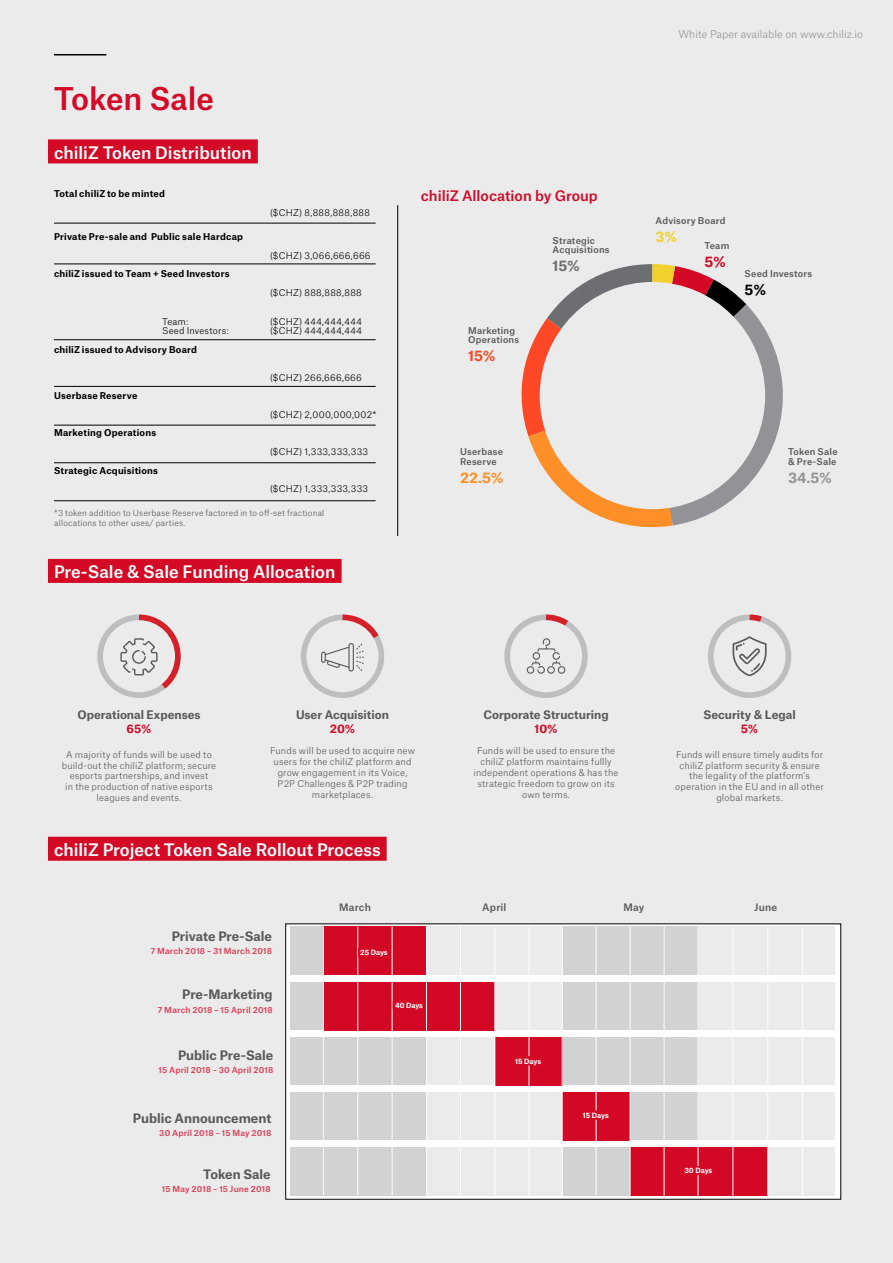
<style>
.page{position:relative;width:893px;height:1263px;background:#ebebeb}
.page>*{position:absolute;margin:0;border:0;box-sizing:border-box;transform-origin:0 0}
.t1{font:500 30px "Atlas Grotesk";color:#d30926}
.t2{font:500 16.5px "Atlas Grotesk";color:#fff}
.t3{font:500 13.95px "Atlas Grotesk";color:#d30926}
.t4{font:700 13.95px "Atlas Grotesk";color:#919396}
.t5{font:700 13.95px "Atlas Grotesk";color:#ff8f26}
.t6{font:700 13.95px "Atlas Grotesk";color:#ff4826}
.t7{font:700 13.95px "Atlas Grotesk";color:#6d6e71}
.t8{font:700 13.95px "Atlas Grotesk";color:#f2d12e}
.t9{font:700 13.95px "Atlas Grotesk";color:#d30926}
.t10{font:700 13.95px "Atlas Grotesk";color:#000}
.t11{font:700 12.45px "Atlas Grotesk";color:#58595b}
.t12{font:700 11.25px "Atlas Grotesk";color:#58595b}
.t13{font:700 11.25px "Atlas Grotesk";color:#d30926}
.t14{font:300 10.35px "Atlas Grotesk";color:#939598}
.t15{font:500 9.9px "Atlas Grotesk";letter-spacing:.02em;color:#58595b}
.t16{font:300 9px/10.8px "Atlas Grotesk";letter-spacing:.02em;color:#58595b;text-align:center}
.t17{font:700 9px "Atlas Grotesk";letter-spacing:.025em;color:#000}
.t18{font:300 9px "Atlas Grotesk";letter-spacing:.035em;color:#000}
.t19{font:500 9px/9.3px "Atlas Grotesk";letter-spacing:.02em;color:#58595b}
.t20{font:300 9px "Atlas Grotesk";letter-spacing:.055em;color:#000}
.t21{font:500 8.1px "Atlas Grotesk";letter-spacing:.025em;color:#dc3a51}
.t22{font:300 8.1px/10.5px "Atlas Grotesk";letter-spacing:.02em;color:#58595b}
.t23{font:700 7.05px "Atlas Grotesk";letter-spacing:-.01em;color:#fff}
</style>
<div class="page">
<hr style="left:54px;top:54px;width:52px;height:2px;background:#000">
<svg style="left:708px;top:614px;width:84px;height:84px"></svg>
<svg style="left:97px;top:614px;width:84px;height:84px"></svg>
<svg style="left:504px;top:614px;width:84px;height:84px"></svg>
<svg style="left:301px;top:614px;width:84px;height:84px"></svg>
<hr style="left:397px;top:205px;width:1px;height:331px;background:#000">
<hr style="left:54px;top:223px;width:322px;height:1px;background:#000">
<hr style="left:54px;top:339px;width:322px;height:1px;background:#000">
<hr style="left:54px;top:264px;width:322px;height:1px;background:#000">
<hr style="left:54px;top:386px;width:322px;height:1px;background:#000">
<hr style="left:54px;top:425px;width:322px;height:1px;background:#000">
<hr style="left:54px;top:462px;width:322px;height:1px;background:#000">
<hr style="left:54px;top:500px;width:322px;height:1px;background:#000">
<svg style="left:521px;top:264px;width:262px;height:264px"></svg>
<div style="left:540px;top:282px;width:225px;height:227px;background:#ebebeb;border-radius:50%"></div>
<div style="left:48px;top:559px;width:294px;height:24px;background:#d30926"></div>
<div style="left:48px;top:837px;width:339px;height:24px;background:#d30926"></div>
<div style="left:48px;top:139px;width:210px;height:24px;background:#d30926"></div>
<div style="left:562px;top:926px;width:136px;height:270px;background:#d1d2d4"></div>
<div style="left:290px;top:926px;width:136px;height:270px;background:#d1d2d4"></div>
<div style="left:290px;top:975px;width:547px;height:7px;background:#fff"></div>
<div style="left:290px;top:1030px;width:547px;height:7px;background:#fff"></div>
<div style="left:290px;top:1085px;width:547px;height:7px;background:#fff"></div>
<div style="left:290px;top:1140px;width:547px;height:7px;background:#fff"></div>
<div style="left:323px;top:926px;width:103px;height:49px;background:#d20825"></div>
<div style="left:324px;top:982px;width:171px;height:49px;background:#d20825"></div>
<div style="left:495px;top:1037px;width:67px;height:48px;background:#d20825"></div>
<div style="left:562px;top:1092px;width:68px;height:48px;background:#d20825"></div>
<div style="left:630px;top:1147px;width:138px;height:48px;background:#d20825"></div>
<hr style="left:323px;top:926px;width:1px;height:270px;background:#fff">
<hr style="left:596px;top:926px;width:1px;height:270px;background:#fff">
<hr style="left:392px;top:926px;width:1px;height:270px;background:#fff">
<hr style="left:664px;top:926px;width:1px;height:270px;background:#fff">
<hr style="left:460px;top:926px;width:1px;height:270px;background:#fff">
<hr style="left:733px;top:926px;width:1px;height:270px;background:#fff">
<hr style="left:529px;top:926px;width:1px;height:270px;background:#fff">
<hr style="left:802px;top:926px;width:1px;height:270px;background:#fff">
<hr style="left:357px;top:926px;width:1px;height:270px;background:#fff">
<hr style="left:630px;top:926px;width:1px;height:270px;background:#fff">
<hr style="left:426px;top:926px;width:1px;height:270px;background:#fff">
<hr style="left:698px;top:926px;width:1px;height:270px;background:#fff">
<hr style="left:495px;top:926px;width:1px;height:270px;background:#fff">
<hr style="left:767px;top:926px;width:1px;height:270px;background:#fff">
<hr style="left:562px;top:926px;width:1px;height:270px;background:#fff">
<hr style="left:837px;top:926px;width:1px;height:270px;background:#fff">
<div style="left:682px;top:1166px;width:33px;height:9px;background:#d30926"></div>
<div style="left:513px;top:1056px;width:31px;height:9px;background:#d30926"></div>
<div style="left:581px;top:1110px;width:30px;height:10px;background:#d30926"></div>
<h1 class="t1" style="left:54px;top:74px;width:161px">Token Sale</h1>
<h2 class="t2" style="left:54px;top:139px;width:199px">chiliZ Token Distribution</h2>
<p class="t17" style="left:54px;top:186px;width:113px">Total chiliZ to be minted</p>
<p class="t17" style="left:54px;top:229px;width:191px">Private Pre-sale and Public sale Hardcap</p>
<p class="t17" style="left:54px;top:266px;width:177px">chiliZ issued to Team + Seed Investors</p>
<p class="t18" style="left:270px;top:205px;width:101px">($CHZ) 8,888,888,888</p>
<p class="t18" style="left:270px;top:248px;width:102px">($CHZ) 3,066,666,666</p>
<p class="t18" style="left:270px;top:285px;width:93px">($CHZ) 888,888,888</p>
<p class="t18" style="left:162px;top:314px;width:28px">Team:</p>
<p class="t20" style="left:270px;top:314px;width:93px">($CHZ) 444,444,444</p>
<p class="t18" style="left:162px;top:324px;width:68px">Seed Investors:</p>
<p class="t20" style="left:270px;top:324px;width:93px">($CHZ) 444,444,444</p>
<p class="t17" style="left:54px;top:342px;width:145px">chiliZ issued to Advisory Board</p>
<p class="t18" style="left:270px;top:370px;width:93px">($CHZ) 266,666,666</p>
<p class="t17" style="left:54px;top:388px;width:85px">Userbase Reserve</p>
<p class="t18" style="left:270px;top:407px;width:108px">($CHZ) 2,000,000,002*</p>
<p class="t17" style="left:54px;top:426px;width:104px">Marketing Operations</p>
<p class="t18" style="left:270px;top:444px;width:100px">($CHZ) 1,333,333,333</p>
<p class="t17" style="left:54px;top:463px;width:106px">Strategic Acquisitions</p>
<p class="t18" style="left:270px;top:482px;width:100px">($CHZ) 1,333,333,333</p>
<p class="t22" style="left:54px;top:506px;width:272px">*3 token addition to Userbase Reserve factored in to off-set fractional allocations to other uses/ parties.</p>
<h2 class="t2" style="left:54px;top:558px;width:283px">Pre-Sale &amp; Sale Funding Allocation</h2>
<h3 class="t3" style="left:421px;top:184px;width:178px">chiliZ Allocation by Group</h3>
<p class="t19" style="left:468px;top:325px;width:52px">Marketing<br>Operations</p>
<h3 class="t6" style="left:468px;top:344px;width:29px">15%</h3>
<p class="t19" style="left:553px;top:235px;width:59px">Strategic<br>Acquisitions</p>
<h3 class="t7" style="left:553px;top:254px;width:29px">15%</h3>
<p class="t19" style="left:460px;top:446px;width:44px">Userbase<br>Reserve</p>
<h3 class="t5" style="left:460px;top:466px;width:45px">22.5%</h3>
<p class="t14" style="left:678px;top:26px;width:186px">White Paper available on www.chiliz.io</p>
<p class="t19" style="left:655px;top:215px;width:71px">Advisory Board</p>
<h3 class="t8" style="left:655px;top:226px;width:23px">3%</h3>
<p class="t19" style="left:704px;top:240px;width:26px">Team</p>
<h3 class="t9" style="left:704px;top:250px;width:23px">5%</h3>
<p class="t19" style="left:745px;top:268px;width:69px">Seed Investors</p>
<h3 class="t10" style="left:745px;top:278px;width:23px">5%</h3>
<p class="t19" style="left:788px;top:446px;width:51px">Token Sale &amp; Pre-Sale</p>
<h3 class="t4" style="left:788px;top:466px;width:45px">34.5%</h3>
<p class="t12" style="left:77px;top:705px;width:125px">Operational Expenses</p>
<p class="t13" style="left:127px;top:720px;width:26px">65%</p>
<p class="t16" style="left:62px;top:748px;width:156px">A majority of funds will be used to build-out the chiliZ platform, secure esports partnerships, and invest<br>in the production of native esports leagues and events.</p>
<p class="t12" style="left:296px;top:705px;width:94px">User Acquisition</p>
<p class="t13" style="left:330px;top:720px;width:27px">20%</p>
<p class="t16" style="left:270px;top:745px;width:147px">Funds will be used to acquire new users for the chiliZ platform and grow engagement in its Voice,<br>P2P Challenges &amp; P2P trading marketplaces.</p>
<h2 class="t2" style="left:54px;top:836px;width:328px">chiliZ Project Token Sale Rollout Process</h2>
<p class="t12" style="left:483px;top:705px;width:127px">Corporate Structuring</p>
<p class="t13" style="left:535px;top:720px;width:24px">10%</p>
<p class="t16" style="left:474px;top:745px;width:146px">Funds will be used to ensure the chiliZ platform maintains fullly independent operations &amp; has the strategic freedom to grow on its own terms.</p>
<p class="t12" style="left:703px;top:705px;width:94px">Security &amp; Legal</p>
<p class="t13" style="left:741px;top:720px;width:19px">5%</p>
<p class="t16" style="left:675px;top:748px;width:150px">Funds will ensure timely audits for chiliZ platform security &amp; ensure the legality of the platform’s operation in the EU and in all other global markets.</p>
<h3 class="t11" style="left:172px;top:926px;width:102px">Private Pre-Sale</h3>
<p class="t21" style="left:151px;top:945px;width:123px">7 March 2018 – 31 March 2018</p>
<h3 class="t11" style="left:182px;top:984px;width:92px">Pre-Marketing</h3>
<p class="t21" style="left:158px;top:1003px;width:116px">7 March 2018 – 15 April 2018</p>
<h3 class="t11" style="left:178px;top:1045px;width:97px">Public Pre-Sale</h3>
<p class="t21" style="left:159px;top:1064px;width:116px">15 April 2018 – 30 April 2018</p>
<h3 class="t11" style="left:133px;top:1108px;width:140px">Public Announcement</h3>
<p class="t21" style="left:159px;top:1126px;width:114px">30 April 2018 – 15 May 2018</p>
<h3 class="t11" style="left:203px;top:1164px;width:69px">Token Sale</h3>
<p class="t21" style="left:162px;top:1183px;width:110px">15 May 2018 – 15 June 2018</p>
<p class="t15" style="left:339px;top:899px;width:34px">March</p>
<p class="t15" style="left:482px;top:899px;width:26px">April</p>
<p class="t15" style="left:623px;top:899px;width:22px">May</p>
<p class="t15" style="left:754px;top:899px;width:25px">June</p>
<p class="t23" style="left:360px;top:947px;width:29px">25 Days</p>
<p class="t23" style="left:395px;top:1000px;width:30px">40 Days</p>
<p class="t23" style="left:515px;top:1055px;width:27px">15 Days</p>
<p class="t23" style="left:583px;top:1109px;width:27px">15 Days</p>
<p class="t23" style="left:684px;top:1165px;width:29px">30 Days</p>
</div>
